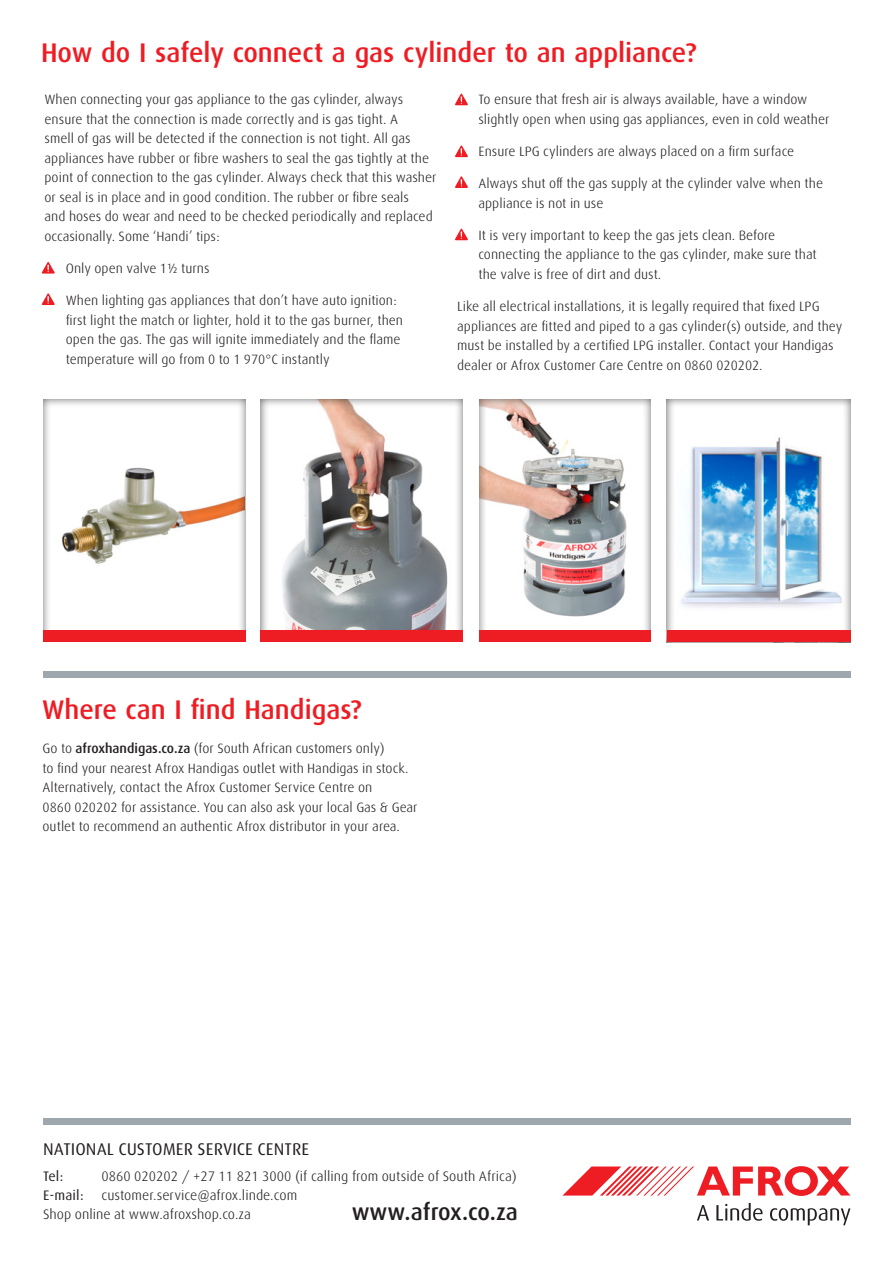
<style>
.page{position:relative;width:893px;height:1263px;background:#fff}
.page>*{position:absolute;margin:0;border:0;box-sizing:border-box;transform-origin:0 0}
.t1{font:500 27px "Linde Dax Global";color:#ee1d23}
.t2{font:500 23.4px "Linde Dax Global";letter-spacing:-.005em;color:#231f20}
.t3{font:16.95px "Linde Dax Global";color:#231f20}
.t4{font:300 13.8px "Linde Dax Global";color:#231f20}
.t5{font:13.8px "Linde Dax Global";color:#231f20}
.t6{font:300 13.5px/19.5px "Linde Dax Global";color:#231f20}
.s1{font-weight:500}
</style>
<div class="page">
<div style="left:43px;top:398px;width:205px;height:246px;background:#231f20;opacity:.75"></div>
<div style="left:43px;top:631px;width:203px;height:11px;background:#ee1d23"></div>
<div style="left:260px;top:398px;width:206px;height:246px;background:#231f20;opacity:.75"></div>
<div style="left:261px;top:631px;width:202px;height:11px;background:#ee1d23"></div>
<div style="left:479px;top:398px;width:174px;height:246px;background:#231f20;opacity:.75"></div>
<div style="left:479px;top:631px;width:172px;height:11px;background:#ee1d23"></div>
<div style="left:665px;top:398px;width:188px;height:246px;background:#231f20;opacity:.75"></div>
<div style="left:667px;top:631px;width:183px;height:11px;background:#ee1d23"></div>
<svg style="left:42px;top:262px;width:13px;height:12px"></svg>
<svg style="left:42px;top:293px;width:13px;height:12px"></svg>
<svg style="left:455px;top:94px;width:13px;height:11px"></svg>
<svg style="left:455px;top:145px;width:13px;height:12px"></svg>
<svg style="left:455px;top:176px;width:13px;height:12px"></svg>
<svg style="left:455px;top:229px;width:13px;height:11px"></svg>
<div style="left:43px;top:671px;width:807px;height:6px;background:#9ea7ae"></div>
<div style="left:43px;top:1118px;width:807px;height:6px;background:#9ea7ae"></div>
<svg style="left:697px;top:1205px;width:12px;height:15px"></svg>
<svg style="left:716px;top:1203px;width:47px;height:18px"></svg>
<svg style="left:770px;top:1208px;width:80px;height:17px"></svg>
<svg style="left:562px;top:1166px;width:288px;height:30px"></svg>
<p class="t1" style="left:41px;top:37px;width:657px">How do I safely connect a gas cylinder to an appliance?</p>
<p class="t6" style="left:45px;top:90px;width:394px">When connecting your gas appliance to the gas cylinder, always ensure that the connection is made correctly and is gas tight. A<br>smell of gas will be detected if the connection is not tight. All gas appliances have rubber or fibre washers to seal the gas tightly at the point of connection to the gas cylinder. Always check that this washer or seal is in place and in good condition. The rubber or fibre seals<br>and hoses do wear and need to be checked periodically and replaced occasionally. Some ‘Handi’ tips:</p>
<p class="t6" style="left:45px;top:258px;width:167px">• Only open valve 1½ turns</p>
<p class="t6" style="left:66px;top:291px;width:339px;text-indent:-21px">• When lighting gas appliances that don’t have auto ignition: first light the match or lighter, hold it to the gas burner, then open the gas. The gas will ignite immediately and the flame temperature will go from 0 to 1 970°C instantly</p>
<p class="t6" style="left:478px;top:90px;width:353px;text-indent:-21px">• To ensure that fresh air is always available, have a window slightly open when using gas appliances, even in cold weather</p>
<p class="t6" style="left:457px;top:141px;width:339px">• Ensure LPG cylinders are always placed on a firm surface</p>
<p class="t6" style="left:478px;top:174px;width:346px;text-indent:-21px">• Always shut off the gas supply at the cylinder valve when the appliance is not in use</p>
<p class="t6" style="left:478px;top:226px;width:340px;text-indent:-21px">• It is very important to keep the gas jets clean. Before connecting the appliance to the gas cylinder, make sure that the valve is free of dirt and dust.</p>
<p class="t6" style="left:457px;top:297px;width:387px">Like all electrical installations, it is legally required that fixed LPG appliances are fitted and piped to a gas cylinder(s) outside, and they must be installed by a certified LPG installer. Contact your Handigas dealer or Afrox Customer Care Centre on 0860 020202.</p>
<p class="t1" style="left:42px;top:694px;width:321px">Where can I find Handigas?</p>
<p class="t6" style="left:43px;top:739px;width:377px">Go to <span class="s1">afroxhandigas.co.za</span> (for South African customers only)<br>to find your nearest Afrox Handigas outlet with Handigas in stock.<br>Alternatively, contact the Afrox Customer Service Centre on<br>0860 020202 for assistance. You can also ask your local Gas &amp; Gear outlet to recommend an authentic Afrox distributor in your area.</p>
<p class="t3" style="left:43px;top:1139px;width:268px">NATIONAL CUSTOMER SERVICE CENTRE</p>
<p class="t5" style="left:43px;top:1168px;width:22px">Tel:</p>
<p class="t4" style="left:102px;top:1168px;width:417px">0860 020202 / +27 11 821 3000 (if calling from outside of South Africa)</p>
<p class="t5" style="left:43px;top:1187px;width:42px">E-mail:</p>
<p class="t4" style="left:102px;top:1187px;width:197px">customer.service@afrox.linde.com</p>
<p class="t4" style="left:43px;top:1206px;width:209px">Shop online at www.afroxshop.co.za</p>
<p class="t2" style="left:352px;top:1198px;width:168px">www.afrox.co.za</p>
</div>
